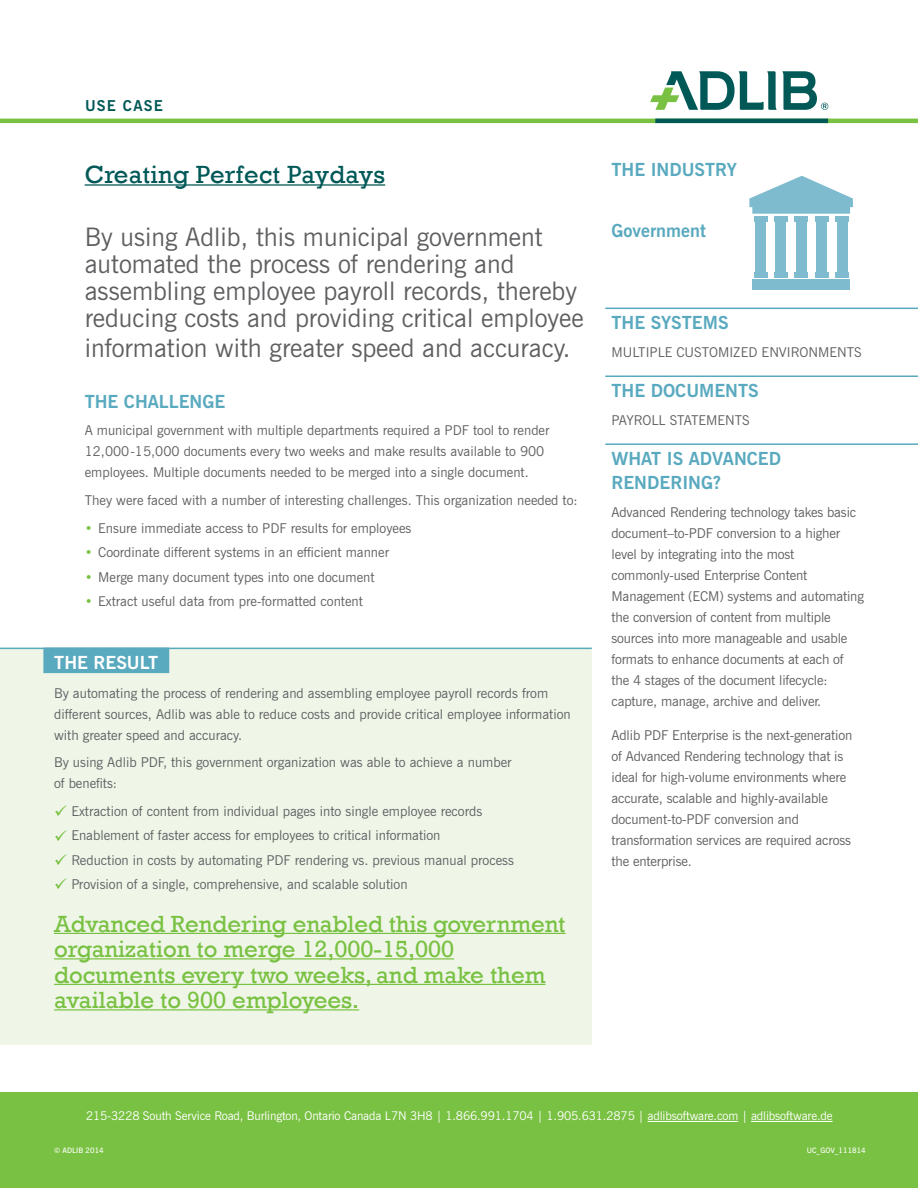
<style>
.page{position:relative;width:918px;height:1188px;background:#fff}
.page>*{position:absolute;margin:0;border:0;box-sizing:border-box;transform-origin:0 0}
.UC_Heading_AR{font:25.5px/27px "News Gothic BT";color:#5f5f62}
.UC_Heading_AR-2{font:25.5px "Rockwell";letter-spacing:.01em;color:#005957}
.Head_Small_GREEN_AR{font:24px/25.5px "Rockwell";color:#79c142}
.Subhead_BLUE_Rule_R{font:700 18px/24px "News Gothic BT";color:#59a9bf}
.Subhead_BLUE_AR{font:700 18px "News Gothic BT";color:#59a9bf}
.Subhead_BLUE_Rule_L{font:700 18px "News Gothic BT";color:#fff}
.t1{font:700 15px "News Gothic BT";letter-spacing:.08em;color:#005957}
.Body_Text_small_spac{font:13.5px/21px "News Gothic BT";letter-spacing:-.01em;color:#5f5f62}
.Body_Text_Checkmark{font:13.5px "News Gothic BT";color:#5f5f62}
.Body_Text_Bullets_In{font:13.5px "News Gothic BT";color:#5f5f62}
.Body_Text_AR{font:13.5px "News Gothic BT";color:#5f5f62}
.Adlib_Address{font:12px "News Gothic BT";letter-spacing:-.01em;color:#fff}
.t2{font:600 7.5px "News Gothic BT";color:#fff}
.s1{font-weight:700;color:#79c142}
.s2{color:#79c142}
</style>
<div class="page">
<div style="left:0;top:648px;width:592px;height:397px;background:#eff6e8"></div>
<div style="left:0;top:1093px;width:918px;height:95px;background:#79c142"></div>
<svg style="left:650px;top:71px;width:127px;height:39px"></svg>
<svg style="left:783px;top:71px;width:45px;height:39px"></svg>
<hr style="left:0;top:119px;width:918px;height:4px;background:#79c142">
<hr style="left:655px;top:119px;width:173px;height:4px;background:#005957">
<hr style="left:85px;top:184px;width:300px;height:2px;background:#005957">
<hr style="left:0;top:1092px;width:918px;height:1px;background:#79c142">
<hr style="left:605px;top:308px;width:313px;height:1px;background:#59a9bf">
<hr style="left:605px;top:376px;width:313px;height:1px;background:#59a9bf">
<hr style="left:605px;top:443px;width:313px;height:2px;background:#59a9bf">
<hr style="left:0;top:648px;width:592px;height:1px;background:#59a9bf">
<div style="left:43px;top:648px;width:126px;height:25px;background:#59a9bf"></div>
<hr style="left:54px;top:933px;width:512px;height:1px;background:#79c142">
<hr style="left:54px;top:958px;width:400px;height:2px;background:#79c142">
<hr style="left:54px;top:984px;width:492px;height:1px;background:#79c142">
<hr style="left:54px;top:1009px;width:305px;height:2px;background:#79c142">
<hr style="left:648px;top:1121px;width:90px;height:1px;background:#fff">
<hr style="left:751px;top:1121px;width:82px;height:1px;background:#fff">
<div style="left:754px;top:216px;width:13px;height:6px;background:#7fbbcf"></div>
<div style="left:755px;top:221px;width:11px;height:30px;background:#7fbbcf"></div>
<div style="left:754px;top:272px;width:13px;height:6px;background:#7fbbcf"></div>
<div style="left:755px;top:242px;width:11px;height:31px;background:#7fbbcf"></div>
<div style="left:774px;top:216px;width:13px;height:6px;background:#7fbbcf"></div>
<div style="left:775px;top:221px;width:11px;height:30px;background:#7fbbcf"></div>
<div style="left:774px;top:272px;width:13px;height:6px;background:#7fbbcf"></div>
<div style="left:775px;top:242px;width:11px;height:31px;background:#7fbbcf"></div>
<div style="left:795px;top:216px;width:13px;height:6px;background:#7fbbcf"></div>
<div style="left:796px;top:221px;width:11px;height:30px;background:#7fbbcf"></div>
<div style="left:795px;top:272px;width:13px;height:6px;background:#7fbbcf"></div>
<div style="left:796px;top:242px;width:11px;height:31px;background:#7fbbcf"></div>
<div style="left:815px;top:216px;width:13px;height:5px;background:#7fbbcf"></div>
<div style="left:816px;top:221px;width:11px;height:30px;background:#7fbbcf"></div>
<div style="left:815px;top:272px;width:13px;height:5px;background:#7fbbcf"></div>
<div style="left:816px;top:242px;width:11px;height:31px;background:#7fbbcf"></div>
<div style="left:836px;top:216px;width:13px;height:6px;background:#7fbbcf"></div>
<div style="left:837px;top:221px;width:11px;height:30px;background:#7fbbcf"></div>
<div style="left:836px;top:272px;width:13px;height:6px;background:#7fbbcf"></div>
<div style="left:837px;top:242px;width:11px;height:31px;background:#7fbbcf"></div>
<svg style="left:749px;top:176px;width:104px;height:38px"></svg>
<div style="left:752px;top:279px;width:98px;height:11px;background:#7fbbcf"></div>
<p class="t1" style="left:85px;top:96px;width:79px">USE CASE</p>
<p class="UC_Heading_AR-2" style="left:85px;top:160px;width:302px">Creating Perfect Paydays</p>
<p class="UC_Heading_AR" style="left:85px;top:224px;width:501px">By using Adlib, this municipal government automated the process of rendering and assembling employee payroll records, thereby reducing costs and providing critical employee</p>
<p class="UC_Heading_AR" style="left:85px;top:335px;width:487px">information with greater speed and accuracy.</p>
<p class="Subhead_BLUE_AR" style="left:85px;top:390px;width:142px">THE CHALLENGE</p>
<p class="Body_Text_small_spac" style="left:85px;top:420px;width:466px">A municipal government with multiple departments required a PDF tool to render<br>12,000-15,000 documents every two weeks and make results available to 900 employees. Multiple documents needed to be merged into a single document.</p>
<p class="Body_Text_small_spac" style="left:85px;top:490px;width:494px">They were faced with a number of interesting challenges. This organization needed to:</p>
<p class="Body_Text_Bullets_In" style="left:85px;top:520px;width:328px"><span class="s1">•</span> Ensure immediate access to PDF results for employees</p>
<p class="Body_Text_Bullets_In" style="left:85px;top:544px;width:306px"><span class="s1">•</span> Coordinate different systems in an efficient manner</p>
<p class="Body_Text_Bullets_In" style="left:85px;top:569px;width:291px"><span class="s1">•</span> Merge many document types into one document</p>
<p class="Body_Text_Bullets_In" style="left:85px;top:593px;width:280px"><span class="s1">•</span> Extract useful data from pre-formatted content</p>
<p class="Subhead_BLUE_Rule_L" style="left:54px;top:652px;width:106px">THE RESULT</p>
<p class="Body_Text_small_spac" style="left:54px;top:682px;width:518px">By automating the process of rendering and assembling employee payroll records from different sources, Adlib was able to reduce costs and provide critical employee information with greater speed and accuracy.</p>
<p class="Body_Text_small_spac" style="left:54px;top:752px;width:459px">By using Adlib PDF, this government organization was able to achieve a number of benefits:</p>
<p class="Body_Text_Checkmark" style="left:54px;top:803px;width:430px"><span class="s2">✓</span> Extraction of content from individual pages into single employee records</p>
<p class="Body_Text_Checkmark" style="left:54px;top:827px;width:388px"><span class="s2">✓</span> Enablement of faster access for employees to critical information</p>
<p class="Body_Text_Checkmark" style="left:54px;top:852px;width:461px"><span class="s2">✓</span> Reduction in costs by automating PDF rendering vs. previous manual process</p>
<p class="Body_Text_Checkmark" style="left:54px;top:876px;width:355px"><span class="s2">✓</span> Provision of a single, comprehensive, and scalable solution</p>
<p class="Head_Small_GREEN_AR" style="left:54px;top:911px;width:513px">Advanced Rendering enabled this government organization to merge 12,000-15,000 documents every two weeks, and make them available to 900 employees.</p>
<p class="Subhead_BLUE_AR" style="left:611px;top:158px;width:127px">THE INDUSTRY</p>
<p class="Subhead_BLUE_AR" style="left:611px;top:220px;width:96px">Government</p>
<p class="Subhead_BLUE_Rule_R" style="left:611px;top:311px;width:119px">THE SYSTEMS</p>
<p class="Body_Text_AR" style="left:611px;top:344px;width:252px">MULTIPLE CUSTOMIZED ENVIRONMENTS</p>
<p class="Subhead_BLUE_Rule_R" style="left:611px;top:379px;width:149px">THE DOCUMENTS</p>
<p class="Body_Text_AR" style="left:611px;top:412px;width:140px">PAYROLL STATEMENTS</p>
<p class="Subhead_BLUE_Rule_R" style="left:611px;top:447px;width:171px">WHAT IS ADVANCED<br>RENDERING?</p>
<p class="Body_Text_small_spac" style="left:611px;top:502px;width:254px">Advanced Rendering technology takes basic document–to-PDF conversion to a higher level by integrating into the most commonly-used Enterprise Content Management (ECM) systems and automating the conversion of content from multiple sources into more manageable and usable formats to enhance documents at each of the 4 stages of the document lifecycle: capture, manage, archive and deliver.</p>
<p class="Body_Text_small_spac" style="left:611px;top:725px;width:242px">Adlib PDF Enterprise is the next-generation of Advanced Rendering technology that is ideal for high-volume environments where accurate, scalable and highly-available document-to-PDF conversion and transformation services are required across the enterprise.</p>
<p class="Adlib_Address" style="left:86px;top:1109px;width:748px">215-3228 South Service Road, Burlington, Ontario Canada L7N 3H8 | 1.866.991.1704 | 1.905.631.2875 | adlibsoftware.com | adlibsoftware.de</p>
<p class="t2" style="left:54px;top:1146px;width:51px">© ADLIB 2014</p>
<p class="t2" style="left:807px;top:1146px;width:61px">UC_GOV_111814</p>
</div>
